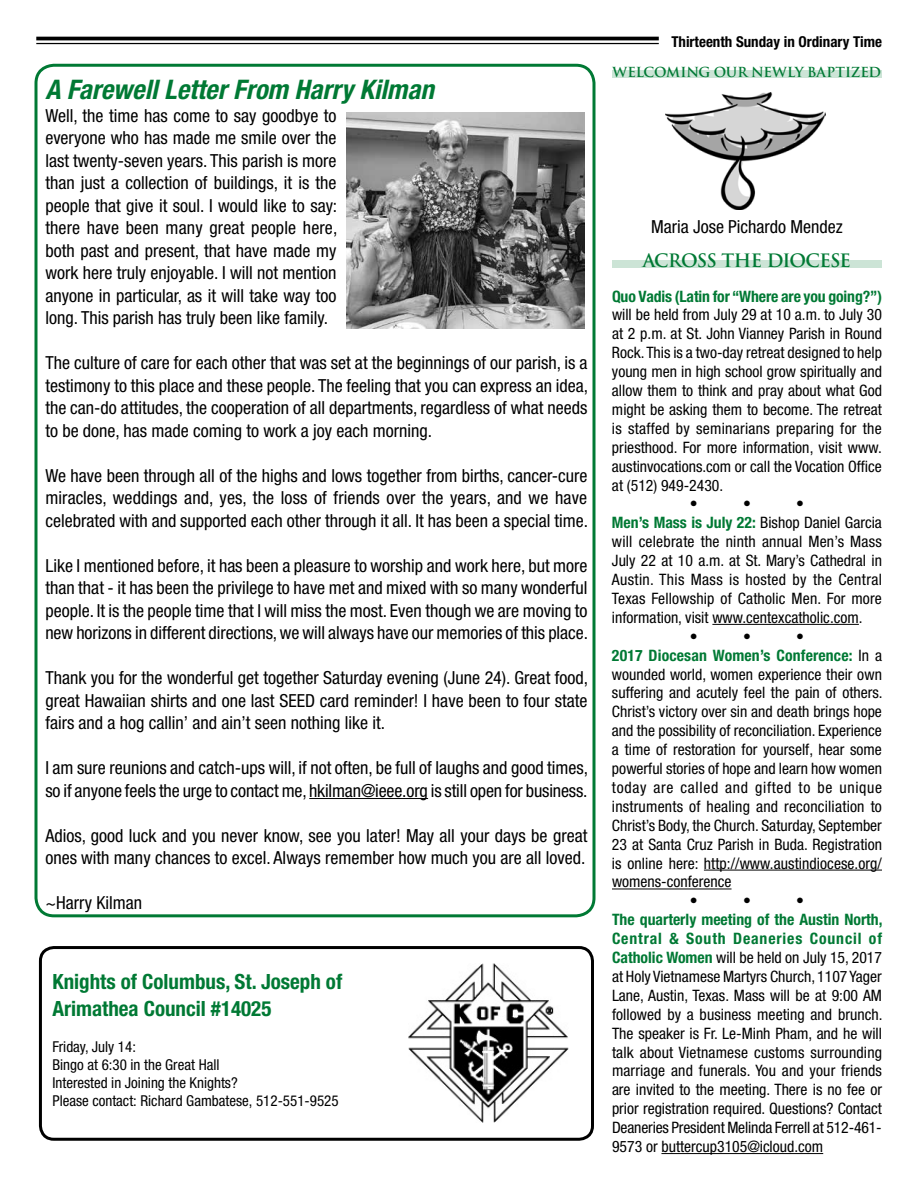
<style>
.page{position:relative;width:918px;height:1188px;background:#fff}
.page>*{position:absolute;margin:0;border:0;box-sizing:border-box;transform-origin:0 0}
.t1{font:italic 700 condensed 27px "Helvetica Neue LT Std";color:#007934}
.t2{font:700 condensed 21px/27px "Helvetica Neue LT Std";color:#007934}
.t3{font:condensed 18px/22.5px "Helvetica Neue LT Std";color:#000;text-align:justify}
.t4{font:700 18px "Trajan Pro";letter-spacing:-.05em;color:#007934}
.t5{font:condensed 15.75px/18.9px "Helvetica Neue LT Std";color:#000}
.t6{font:700 condensed 15.75px "Helvetica Neue LT Std";color:#007934}
.t7{font:condensed 15.75px "Helvetica Neue LT Std";letter-spacing:.02em;color:#000}
.t8{font:condensed 15.75px "Helvetica Neue LT Std";letter-spacing:.045em;color:#000}
.t9{font:condensed 15px/18px "Helvetica Neue LT Std";color:#000}
.t10{font:700 condensed 15px "Helvetica Neue LT Std";color:#000}
.t11{font:700 13.5px "Trajan Pro";letter-spacing:-.015em;color:#007934}
.s1{font-weight:400;color:#000}
.s2{font-weight:700;color:#007934}
</style>
<div class="page">
<hr style="left:36px;top:37px;width:623px;height:3px;background:#000">
<hr style="left:36px;top:43px;width:623px;height:1px;background:#000">
<div style="left:39px;top:946px;width:555px;height:195px;border:3px solid #000;border-radius:14px"></div>
<img style="left:408px;top:964px;width:160px;height:159px">
<hr style="left:309px;top:798px;width:119px;height:1px;background:#000">
<img style="left:346px;top:112px;width:238px;height:216px">
<div style="left:34px;top:64px;width:562px;height:853px;border:3px solid #007934;border-radius:18px"></div>
<div style="left:612px;top:260px;width:270px;height:7px;background:#cce4d6"></div>
<hr style="left:712px;top:624px;width:147px;height:1px;background:#000">
<hr style="left:704px;top:870px;width:178px;height:1px;background:#000">
<hr style="left:612px;top:889px;width:120px;height:1px;background:#000">
<hr style="left:661px;top:1153px;width:162px;height:1px;background:#000">
<div style="left:612px;top:70px;width:270px;height:7px;background:#cce4d6"></div>
<img style="left:665px;top:93px;width:160px;height:116px">
<h1 class="t1" style="left:45px;top:73px;width:390px">A Farewell Letter From Harry Kilman</h1>
<p class="t3" style="left:45px;top:104px;width:294px">Well, the time has come to say goodbye to everyone who has made me smile over the last twenty-seven years. This parish is more than just a collection of buildings, it is the people that give it soul. I would like to say: there have been many great people here, both past and present, that have made my work here truly enjoyable. I will not mention anyone in particular, as it will take way too long. This parish has truly been like family.</p>
<p class="t3" style="left:45px;top:351px;width:544px">The culture of care for each other that was set at the beginnings of our parish, is a testimony to this place and these people. The feeling that you can express an idea, the can-do attitudes, the cooperation of all departments, regardless of what needs to be done, has made coming to work a joy each morning.</p>
<p class="t3" style="left:45px;top:464px;width:544px">We have been through all of the highs and lows together from births, cancer-cure miracles, weddings and, yes, the loss of friends over the years, and we have celebrated with and supported each other through it all. It has been a special time.</p>
<p class="t3" style="left:45px;top:554px;width:544px">Like I mentioned before, it has been a pleasure to worship and work here, but more than that - it has been the privilege to have met and mixed with so many wonderful people. It is the people time that I will miss the most. Even though we are moving to new horizons in different directions, we will always have our memories of this place.</p>
<p class="t3" style="left:45px;top:666px;width:544px">Thank you for the wonderful get together Saturday evening (June 24). Great food, great Hawaiian shirts and one last SEED card reminder! I have been to four state fairs and a hog callin’ and ain’t seen nothing like it.</p>
<p class="t3" style="left:45px;top:756px;width:544px">I am sure reunions and catch-ups will, if not often, be full of laughs and good times, so if anyone feels the urge to contact me, hkilman@ieee.org is still open for business.</p>
<p class="t3" style="left:45px;top:824px;width:544px">Adios, good luck and you never know, see you later! May all your days be great ones with many chances to excel. Always remember how much you are all loved.</p>
<p class="t3" style="left:45px;top:891px;width:98px">~Harry Kilman</p>
<p class="t2" style="left:52px;top:968px;width:291px">Knights of Columbus, St. Joseph of<br>Arimathea Council #14025</p>
<p class="t9" style="left:52px;top:1038px;width:288px">Friday, July 14:<br>Bingo at 6:30 in the Great Hall<br>Interested in Joining the Knights?<br>Please contact: Richard Gambatese, 512-551-9525</p>
<p class="t10" style="left:671px;top:33px;width:212px">Thirteenth Sunday in Ordinary Time</p>
<p class="t11" style="left:613px;top:64px;width:270px">WELCOMING OUR NEWLY BAPTIZED</p>
<p class="t3" style="left:651px;top:215px;width:193px">Maria Jose Pichardo Mendez</p>
<p class="t4" style="left:643px;top:250px;width:210px">ACROSS THE DIOCESE</p>
<p class="t6" style="left:612px;top:286px;width:272px">Quo Vadis (Latin for “Where are you going?”)</p>
<p class="t5" style="left:612px;top:305px;width:272px">will be held from July 29 at 10 a.m. to July 30</p>
<p class="t5" style="left:612px;top:324px;width:272px">at 2 p.m. at St. John Vianney Parish in Round</p>
<p class="t5" style="left:612px;top:343px;width:272px">Rock. This is a two-day retreat designed to help</p>
<p class="t5" style="left:612px;top:362px;width:271px">young men in high school grow spiritually and</p>
<p class="t5" style="left:612px;top:381px;width:272px">allow them to think and pray about what God</p>
<p class="t5" style="left:612px;top:400px;width:272px">might be asking them to become. The retreat</p>
<p class="t7" style="left:612px;top:419px;width:271px">is staffed by seminarians preparing for the</p>
<p class="t5" style="left:612px;top:438px;width:269px">priesthood. For more information, visit www.</p>
<p class="t5" style="left:612px;top:456px;width:271px">austinvocations.com or call the Vocation Office</p>
<p class="t5" style="left:612px;top:475px;width:110px">at (512) 949-2430.</p>
<p class="t5" style="left:690px;top:494px;width:9px">•</p>
<p class="t5" style="left:743px;top:494px;width:9px">•</p>
<p class="t5" style="left:796px;top:494px;width:9px">•</p>
<p class="t6" style="left:612px;top:513px;width:272px">Men’s Mass is July 22: <span class="s1">Bishop Daniel Garcia</span></p>
<p class="t5" style="left:612px;top:532px;width:271px">will celebrate the ninth annual Men’s Mass</p>
<p class="t5" style="left:612px;top:551px;width:271px">July 22 at 10 a.m. at St. Mary’s Cathedral in</p>
<p class="t7" style="left:612px;top:570px;width:271px">Austin. This Mass is hosted by the Central</p>
<p class="t5" style="left:612px;top:589px;width:271px">Texas Fellowship of Catholic Men. For more</p>
<p class="t5" style="left:612px;top:608px;width:250px">information, visit www.centexcatholic.com.</p>
<p class="t5" style="left:690px;top:627px;width:9px">•</p>
<p class="t5" style="left:743px;top:627px;width:9px">•</p>
<p class="t5" style="left:796px;top:627px;width:9px">•</p>
<p class="t6" style="left:612px;top:645px;width:272px">2017 Diocesan Women’s Conference: <span class="s1">In a</span></p>
<p class="t5" style="left:612px;top:664px;width:271px">wounded world, women experience their own</p>
<p class="t5" style="left:612px;top:683px;width:270px">suffering and acutely feel the pain of others.</p>
<p class="t5" style="left:612px;top:702px;width:271px">Christ’s victory over sin and death brings hope</p>
<p class="t5" style="left:612px;top:721px;width:272px">and the possibility of reconciliation. Experience</p>
<p class="t5" style="left:612px;top:740px;width:272px">a time of restoration for yourself, hear some</p>
<p class="t5" style="left:612px;top:759px;width:272px">powerful stories of hope and learn how women</p>
<p class="t8" style="left:612px;top:778px;width:272px">today are called and gifted to be unique</p>
<p class="t5" style="left:612px;top:797px;width:271px">instruments of healing and reconciliation to</p>
<p class="t5" style="left:612px;top:816px;width:272px">Christ’s Body, the Church. Saturday, September</p>
<p class="t5" style="left:612px;top:834px;width:272px">23 at Santa Cruz Parish in Buda. Registration</p>
<p class="t5" style="left:612px;top:853px;width:272px">is online here: http://www.austindiocese.org/</p>
<p class="t5" style="left:612px;top:872px;width:121px">womens-conference</p>
<p class="t5" style="left:690px;top:891px;width:9px">•</p>
<p class="t5" style="left:743px;top:891px;width:9px">•</p>
<p class="t5" style="left:796px;top:891px;width:9px">•</p>
<p class="t5" style="left:612px;top:910px;width:272px"><span class="s2">The quarterly meeting of the Austin North, Central &amp; South Deaneries Council of Catholic Women</span> will be held on July 15, 2017 at Holy Vietnamese Martyrs Church, 1107 Yager Lane, Austin, Texas. Mass will be at 9:00 AM followed by a business meeting and brunch.<br>The speaker is Fr. Le-Minh Pham, and he will talk about Vietnamese customs surrounding marriage and funerals. You and your friends are invited to the meeting. There is no fee or prior registration required. Questions? Contact Deaneries President Melinda Ferrell at 512-461- 9573 or buttercup3105@icloud.com</p>
</div>
